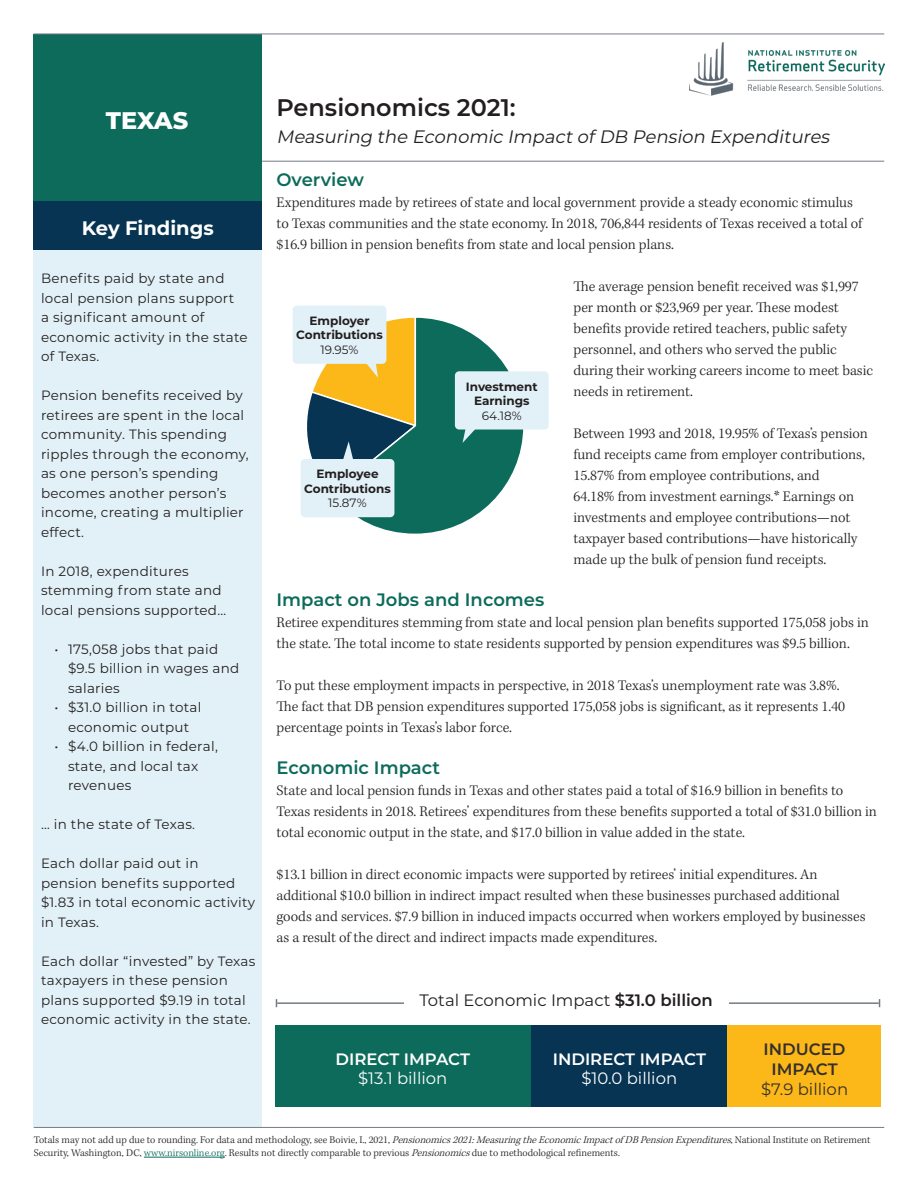
<style>
.page{position:relative;width:918px;height:1188px;background:#fff}
.page>*{position:absolute;margin:0;border:0;box-sizing:border-box;transform-origin:0 0}
.t1{font:600 24px "Montserrat";color:#231f20}
.t2{font:800 24px "Montserrat";letter-spacing:-.005em;color:#fff}
.t3{font:700 19.5px "Montserrat";color:#fff}
.t4{font:italic 18px "Montserrat";color:#231f20}
.t5{font:600 18px "Montserrat";color:#0d6b5b}
.t6{font:16.5px "Montserrat";color:#231f20}
.t7{font:600 16.5px "Montserrat";color:#fff}
.t8{font:16.5px "Montserrat";color:#fff}
.t9{font:600 16.5px "Montserrat";color:#352f2d}
.t10{font:16.5px "Montserrat";color:#352f2d}
.t11{font:300 15px/21px "Kepler Std";color:#231f20}
.t12{font:13.5px/19.5px "Montserrat";letter-spacing:.02em;color:#231f20}
.t13{font:700 12px/14.4px "Montserrat";color:#231f20;text-align:center}
.t14{font:300 10.5px/12.6px "Kepler Std";color:#231f20}
.s1{font-weight:400}
.s2{font-weight:600}
.s3{font-style:italic}
.s4{color:#0d6b5b}
</style>
<div class="page">
<div style="left:726px;top:1026px;width:155px;height:81px;background:#fcb818"></div>
<div style="left:531px;top:1026px;width:195px;height:81px;background:#063452"></div>
<div style="left:275px;top:1026px;width:256px;height:81px;background:#0d6b5b"></div>
<div style="left:34px;top:34px;width:228px;height:168px;background:#0d6b5b"></div>
<div style="left:34px;top:223px;width:228px;height:904px;background:#e2f1f7"></div>
<div style="left:34px;top:202px;width:228px;height:48px;background:#063452"></div>
<hr style="left:262px;top:161px;width:622px;height:1px;background:#757b85">
<hr style="left:144px;top:1157px;width:81px;height:1px;background:#0d6b5b">
<hr style="left:34px;top:1127px;width:850px;height:1px;background:#757b85">
<hr style="left:34px;top:34px;width:850px;height:1px;background:#757b85">
<hr style="left:277px;top:1002px;width:602px;height:2px;background:#757b85">
<div style="left:404px;top:991px;width:325px;height:28px;background:#fff"></div>
<img style="left:689px;top:42px;width:195px;height:54px">
<div style="left:455px;top:371px;width:94px;height:59px;background:#e2f1f7;border-radius:4px"></div>
<div style="left:293px;top:306px;width:93px;height:58px;background:#e2f1f7;border-radius:4px"></div>
<svg style="left:301px;top:316px;width:224px;height:218px"></svg>
<div style="left:301px;top:459px;width:93px;height:58px;background:#e2f1f7;border-radius:4px"></div>
<p class="t2" style="left:106px;top:103px;width:84px">TEXAS</p>
<p class="t3" style="left:82px;top:214px;width:133px">Key Findings</p>
<p class="t12" style="left:41px;top:268px;width:208px">Benefits paid by state and local pension plans support<br>a significant amount of economic activity in the state of Texas.</p>
<p class="t12" style="left:41px;top:385px;width:209px">Pension benefits received by retirees are spent in the local community. This spending ripples through the economy, as one person’s spending becomes another person’s income, creating a multiplier effect.</p>
<p class="t12" style="left:41px;top:561px;width:187px">In 2018, expenditures stemming from state and local pensions supported…</p>
<p class="t12" style="left:68px;top:639px;width:173px;text-indent:-14px">• 175,058 jobs that paid $9.5 billion in wages and salaries</p>
<p class="t12" style="left:55px;top:697px;width:148px;text-align:center">• $31.0 billion in total economic output</p>
<p class="t12" style="left:68px;top:736px;width:151px;text-indent:-14px">• $4.0 billion in federal, state, and local tax revenues</p>
<p class="t12" style="left:41px;top:814px;width:156px">… in the state of Texas.</p>
<p class="t12" style="left:41px;top:853px;width:216px">Each dollar paid out in pension benefits supported $1.83 in total economic activity in Texas.</p>
<p class="t12" style="left:41px;top:951px;width:216px">Each dollar “invested” by Texas taxpayers in these pension plans supported $9.19 in total economic activity in the state.</p>
<p class="t1" style="left:276px;top:90px;width:241px">Pensionomics 2021:</p>
<p class="t4" style="left:276px;top:124px;width:559px">Measuring the Economic ImpactofDB Pension Expenditures</p>
<p class="t5" style="left:276px;top:167px;width:89px">Overview</p>
<p class="t11" style="left:276px;top:193px;width:587px">Expenditures made by retirees of state and local government provide a steady economic stimulus to Texas communities and the state economy. In 2018, 706,844 residents of Texas received a total of $16.9 billion in pension benefits from state and local pension plans.</p>
<p class="t11" style="left:573px;top:277px;width:301px">The average pension benefit received was $1,997 per month or $23,969 per year. These modest benefits provide retired teachers, public safety personnel, and others who served the public during their working careers income to meet basic needs in retirement.</p>
<p class="t11" style="left:573px;top:424px;width:296px">Between 1993 and 2018, 19.95% of Texas’s pension fund receipts came from employer contributions, 15.87% from employee contributions, and<br>64.18% from investment earnings.* Earnings on investments and employee contributions—not taxpayer based contributions—have historically made up the bulk of pension fund receipts.</p>
<p class="t5" style="left:276px;top:587px;width:269px">Impact on Jobs and Incomes</p>
<p class="t11" style="left:276px;top:613px;width:594px">Retiree expenditures stemming from state and local pension plan benefits supported 175,058 jobs in the state. The total income to state residents supported by pension expenditures was $9.5 billion.</p>
<p class="t11" style="left:276px;top:676px;width:570px">To put these employment impacts in perspective, in 2018 Texas’s unemployment rate was 3.8%.<br>The fact that DB pension expenditures supported 175,058 jobs is significant, as it represents 1.40 percentage points in Texas’s labor force.</p>
<p class="t5" style="left:276px;top:755px;width:165px">Economic Impact</p>
<p class="t11" style="left:276px;top:781px;width:602px">State and local pension funds in Texas and other states paid a total of $16.9 billion in benefits to<br>Texas residents in 2018. Retirees’ expenditures from these benefits supported a total of $31.0 billion in total economic output in the state, and $17.0 billion in value added in the state.</p>
<p class="t11" style="left:276px;top:865px;width:591px">$13.1 billion in direct economic impacts were supported by retirees’ initial expenditures. An additional $10.0 billion in indirect impact resulted when these businesses purchased additional goods and services. $7.9 billion in induced impacts occurred when workers employed by businesses as a result of the direct and indirect impacts made expenditures.</p>
<p class="t13" style="left:296px;top:313px;width:88px">Employer<br>Contributions<br><span class="s1">19.95%</span></p>
<p class="t13" style="left:466px;top:379px;width:73px">Investment<br>Earnings<br><span class="s1">64.18%</span></p>
<p class="t13" style="left:304px;top:466px;width:88px">Employee<br>Contributions<br><span class="s1">15.87%</span></p>
<p class="t6" style="left:419px;top:989px;width:295px">Total Economic Impact <span class="s2">$31.0 billion</span></p>
<p class="t7" style="left:336px;top:1047px;width:136px">DIRECT IMPACT</p>
<p class="t8" style="left:358px;top:1067px;width:91px">$13.1 billion</p>
<p class="t7" style="left:553px;top:1047px;width:155px">INDIRECT IMPACT</p>
<p class="t8" style="left:582px;top:1067px;width:97px">$10.0 billion</p>
<p class="t9" style="left:764px;top:1038px;width:83px">INDUCED</p>
<p class="t9" style="left:771px;top:1057px;width:68px">IMPACT</p>
<p class="t10" style="left:761px;top:1077px;width:89px">$7.9 billion</p>
<p class="t14" style="left:34px;top:1134px;width:838px">Totals may not add up due to rounding. For data and methodology, see Boivie, I., 2021, <span class="s3">Pensionomics2021:MeasuringtheEconomicImpactof DBPensionExpenditures</span>, National Institute on Retirement<br>Security, Washington, DC, <span class="s4">www.nirsonline.org</span>. Results not directly comparable to previous <span class="s3">Pensionomics</span>due to methodological refinements.</p>
</div>
